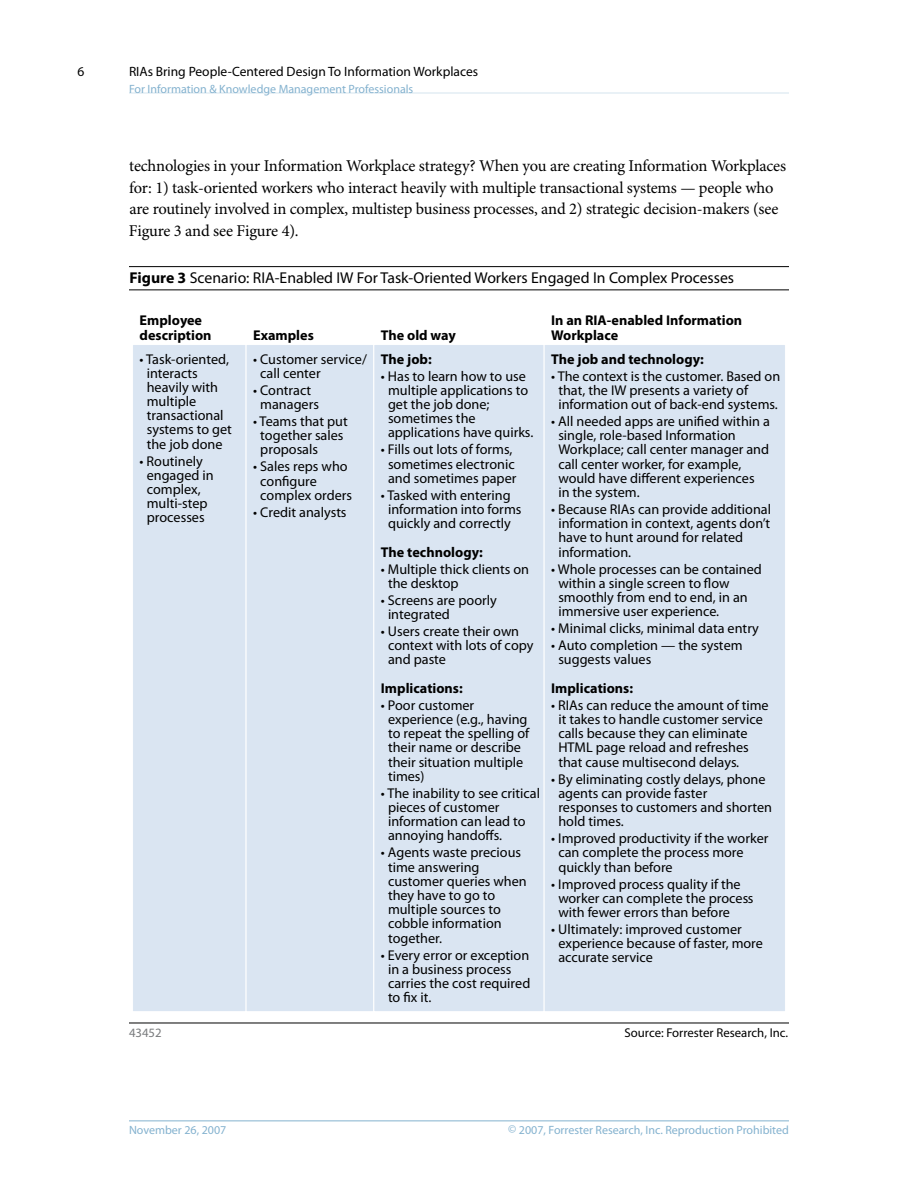
<style>
.page{position:relative;width:918px;height:1188px;background:#fff}
.page>*{position:absolute;margin:0;border:0;box-sizing:border-box;transform-origin:0 0}
.t1{font:16.5px/21.8px "Minion Pro";letter-spacing:-.015em;color:#000}
.t2{font:15.75px "Myriad Pro";color:#000}
.t3{font:14.25px/14.2px "Myriad Pro";color:#000}
.t4{font:700 14.25px/14.2px "Myriad Pro";color:#000}
.t5{font:13.5px "Myriad Pro";color:#000}
.t6{font:12.75px "Myriad Pro";color:#000}
.t7{font:12.75px "Myriad Pro";color:#797b7d}
.t8{font:12px "Myriad Pro";color:#84b2cf}
.s1{font-weight:700}
</style>
<div class="page">
<hr style="left:129px;top:1120px;width:660px;height:1px;background:#84b2cf">
<hr style="left:129px;top:93px;width:660px;height:1px;background:#d4e4ee">
<hr style="left:129px;top:266px;width:660px;height:1px;background:#000">
<hr style="left:129px;top:289px;width:660px;height:1px;background:#000">
<hr style="left:129px;top:1023px;width:660px;height:1px;background:#000">
<div style="left:133px;top:345px;width:113px;height:667px;background:#dae5f2"></div>
<div style="left:132px;top:344px;width:114px;height:668px;border:1px solid #fff"></div>
<div style="left:246px;top:345px;width:128px;height:667px;background:#dae5f2"></div>
<div style="left:246px;top:344px;width:128px;height:668px;border:1px solid #fff"></div>
<div style="left:374px;top:345px;width:170px;height:667px;background:#dae5f2"></div>
<div style="left:373px;top:344px;width:172px;height:668px;border:1px solid #fff"></div>
<div style="left:544px;top:345px;width:241px;height:667px;background:#dae5f2"></div>
<div style="left:544px;top:344px;width:242px;height:668px;border:1px solid #fff"></div>
<p class="t5" style="left:78px;top:64px;width:8px">6</p>
<p class="t5" style="left:129px;top:64px;width:351px">RIAs Bring People-Centered Design To Information Workplaces</p>
<p class="t8" style="left:129px;top:82px;width:286px">For Information &amp; Knowledge Management Professionals</p>
<p class="t1" style="left:129px;top:156px;width:659px">technologies in your Information Workplace strategy? When you are creating Information Workplaces for: 1) task-oriented workers who interact heavily with multiple transactional systems — people who are routinely involved in complex, multistep business processes, and 2) strategic decision-makers (see Figure 3 and see Figure 4).</p>
<p class="t2" style="left:130px;top:270px;width:606px"><span class="s1">Figure 3</span> Scenario: RIA-Enabled IW For Task-Oriented Workers Engaged In Complex Processes</p>
<p class="t4" style="left:140px;top:314px;width:73px">Employee description</p>
<p class="t3" style="left:147px;top:352px;width:87px;text-indent:-7px">• Task-oriented, interacts heavily with multiple transactional systems to get the job done</p>
<p class="t3" style="left:147px;top:454px;width:69px;text-indent:-7px">• Routinely engaged in complex, multi-step processes</p>
<p class="t4" style="left:253px;top:328px;width:62px">Examples</p>
<p class="t4" style="left:381px;top:328px;width:77px">The old way</p>
<p class="t3" style="left:260px;top:352px;width:108px;text-indent:-7px">• Customer service/ call center</p>
<p class="t3" style="left:253px;top:383px;width:67px;text-align:center">• Contract managers</p>
<p class="t3" style="left:260px;top:414px;width:89px;text-indent:-7px">• Teams that put together sales proposals</p>
<p class="t3" style="left:260px;top:460px;width:93px;text-indent:-7px">• Sales reps who configure complex orders</p>
<p class="t3" style="left:253px;top:505px;width:95px">• Credit analysts</p>
<p class="t4" style="left:381px;top:352px;width:52px">The job:</p>
<p class="t3" style="left:388px;top:369px;width:147px;text-indent:-7px">• Has to learn how to use multiple applications to get the job done; sometimes the applications have quirks.</p>
<p class="t3" style="left:381px;top:443px;width:137px;text-align:center">• Fills out lots of forms, sometimes electronic and sometimes paper</p>
<p class="t3" style="left:388px;top:488px;width:135px;text-indent:-7px">• Tasked with entering information into forms quickly and correctly</p>
<p class="t4" style="left:381px;top:545px;width:103px">The technology:</p>
<p class="t3" style="left:388px;top:562px;width:142px;text-indent:-7px">• Multiple thick clients on the desktop</p>
<p class="t3" style="left:388px;top:593px;width:110px;text-indent:-7px">• Screens are poorly integrated</p>
<p class="t3" style="left:388px;top:624px;width:147px;text-indent:-7px">• Users create their own context with lots of copy and paste</p>
<p class="t4" style="left:381px;top:681px;width:83px">Implications:</p>
<p class="t3" style="left:388px;top:698px;width:143px;text-indent:-7px">• Poor customer experience (e.g., having to repeat the spelling of their name or describe their situation multiple times)</p>
<p class="t3" style="left:388px;top:786px;width:154px;text-indent:-7px">• The inability to see critical pieces of customer information can lead to annoying handoffs.</p>
<p class="t3" style="left:388px;top:846px;width:140px;text-indent:-7px">• Agents waste precious time answering customer queries when they have to go to multiple sources to cobble information together.</p>
<p class="t3" style="left:388px;top:948px;width:144px;text-indent:-7px">• Every error or exception in a business process carries the cost required to fix it.</p>
<p class="t4" style="left:551px;top:314px;width:192px">In an RIA-enabled Information<br>Workplace</p>
<p class="t4" style="left:551px;top:352px;width:154px">The job and technology:</p>
<p class="t3" style="left:558px;top:369px;width:223px;text-indent:-7px">• The context is the customer. Based on that, the IW presents a variety of information out of back-end systems.</p>
<p class="t3" style="left:558px;top:414px;width:213px;text-indent:-7px">• All needed apps are unified within a single, role-based Information<br>Workplace; call center manager and call center worker, for example, would have different experiences<br>in the system.</p>
<p class="t3" style="left:558px;top:502px;width:214px;text-indent:-7px">• Because RIAs can provide additional information in context, agents don’t have to hunt around for related information.</p>
<p class="t3" style="left:558px;top:562px;width:205px;text-indent:-7px">• Whole processes can be contained within a single screen to flow smoothly from end to end, in an immersive user experience.</p>
<p class="t3" style="left:551px;top:622px;width:209px">• Minimal clicks, minimal data entry</p>
<p class="t3" style="left:558px;top:639px;width:186px;text-indent:-7px">• Auto completion — the system suggests values</p>
<p class="t4" style="left:551px;top:681px;width:83px">Implications:</p>
<p class="t3" style="left:558px;top:698px;width:212px;text-indent:-7px">• RIAs can reduce the amount of time it takes to handle customer service calls because they can eliminate HTML page reload and refreshes that cause multisecond delays.</p>
<p class="t3" style="left:558px;top:772px;width:215px;text-indent:-7px">• By eliminating costly delays, phone agents can provide faster<br>responses to customers and shorten hold times.</p>
<p class="t3" style="left:558px;top:832px;width:212px;text-indent:-7px">• Improved productivity if the worker can complete the process more quickly than before</p>
<p class="t3" style="left:558px;top:877px;width:197px;text-indent:-7px">• Improved process quality if the worker can complete the process with fewer errors than before</p>
<p class="t3" style="left:558px;top:922px;width:206px;text-indent:-7px">• Ultimately: improved customer experience because of faster, more accurate service</p>
<p class="t7" style="left:129px;top:1026px;width:34px">43452</p>
<p class="t6" style="left:625px;top:1026px;width:165px">Source: Forrester Research, Inc.</p>
<p class="t8" style="left:129px;top:1123px;width:99px">November 26, 2007</p>
<p class="t8" style="left:508px;top:1123px;width:282px">© 2007, Forrester Research, Inc. Reproduction Prohibited</p>
</div>
